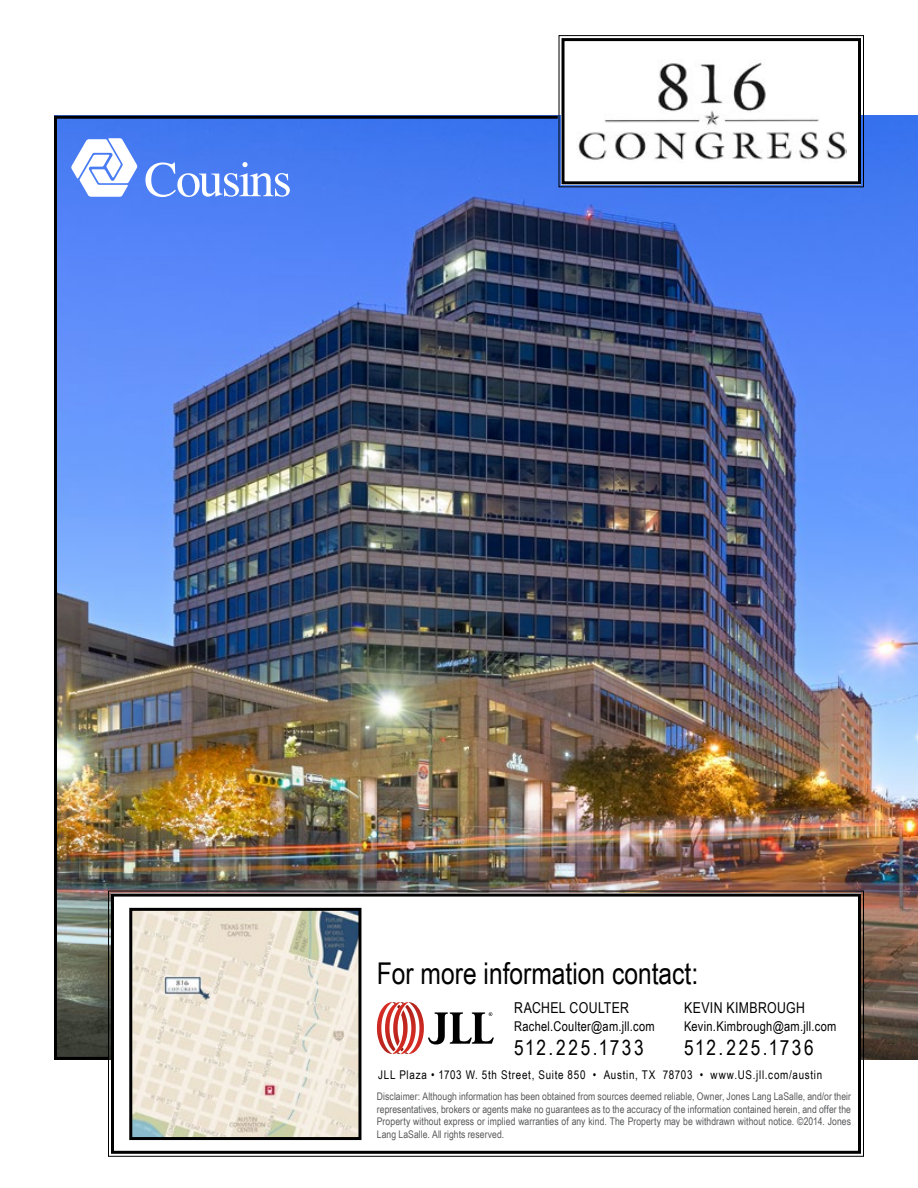
<style>
.page{position:relative;width:918px;height:1188px;background:#fff}
.page>*{position:absolute;margin:0;border:0;box-sizing:border-box;transform-origin:0 0}
.t1{font:30px "Arial Narrow";color:#000}
.t2{font:21px "Arial Narrow";letter-spacing:.115em;color:#000}
.t3{font:15px "Arial Narrow";letter-spacing:.025em;color:#000}
.t4{font:13.5px "Arial Narrow";letter-spacing:.02em;color:#000}
.t5{font:12px "Arial Narrow";letter-spacing:.06em;color:#000}
.t6{font:10.5px/12.6px "Arial Narrow";letter-spacing:.005em;color:#58595b;text-align:justify}
</style>
<div class="page">
<img style="left:561px;top:116px;width:357px;height:944px">
<svg style="left:558px;top:35px;width:307px;height:153px"></svg>
<div style="left:562px;top:38px;width:299px;height:146px;border:3px solid #000"></div>
<img style="left:576px;top:60px;width:270px;height:103px">
<svg style="left:108px;top:890px;width:757px;height:267px"></svg>
<div style="left:111px;top:894px;width:750px;height:260px;border:3px solid #000"></div>
<img style="left:54px;top:114px;width:507px;height:947px">
<img style="left:133px;top:912px;width:224px;height:224px">
<div style="left:129px;top:908px;width:232px;height:232px;border:3px solid #000"></div>
<svg style="left:377px;top:1002px;width:117px;height:52px"></svg>
<svg style="left:145px;top:162px;width:145px;height:35px"></svg>
<svg style="left:71px;top:138px;width:66px;height:59px"></svg>
<h1 class="t1" style="left:377px;top:952px;width:323px">For more information contact:</h1>
<h3 class="t3" style="left:514px;top:997px;width:116px">RACHEL COULTER</h3>
<p class="t4" style="left:514px;top:1016px;width:142px">Rachel.Coulter@am.jll.com</p>
<h2 class="t2" style="left:514px;top:1032px;width:131px">512.225.1733</h2>
<h3 class="t3" style="left:684px;top:997px;width:122px">KEVIN KIMBROUGH</h3>
<p class="t4" style="left:684px;top:1016px;width:154px">Kevin.Kimbrough@am.jll.com</p>
<h2 class="t2" style="left:684px;top:1032px;width:131px">512.225.1736</h2>
<p class="t6" style="left:377px;top:1090px;width:476px">Disclaimer: Although information has been obtained from sources deemed reliable, Owner, Jones Lang LaSalle, and/or their representatives, brokers or agents make no guarantees as to the accuracy of the information contained herein, and offer the Property without express or implied warranties of any kind. The Property may be withdrawn without notice. ©2014. Jones Lang LaSalle. All rights reserved.</p>
<p class="t5" style="left:378px;top:1066px;width:446px">JLL Plaza • 1703 W. 5th Street, Suite 850 • Austin, TX 78703 • www.US.jll.com/austin</p>
</div>
